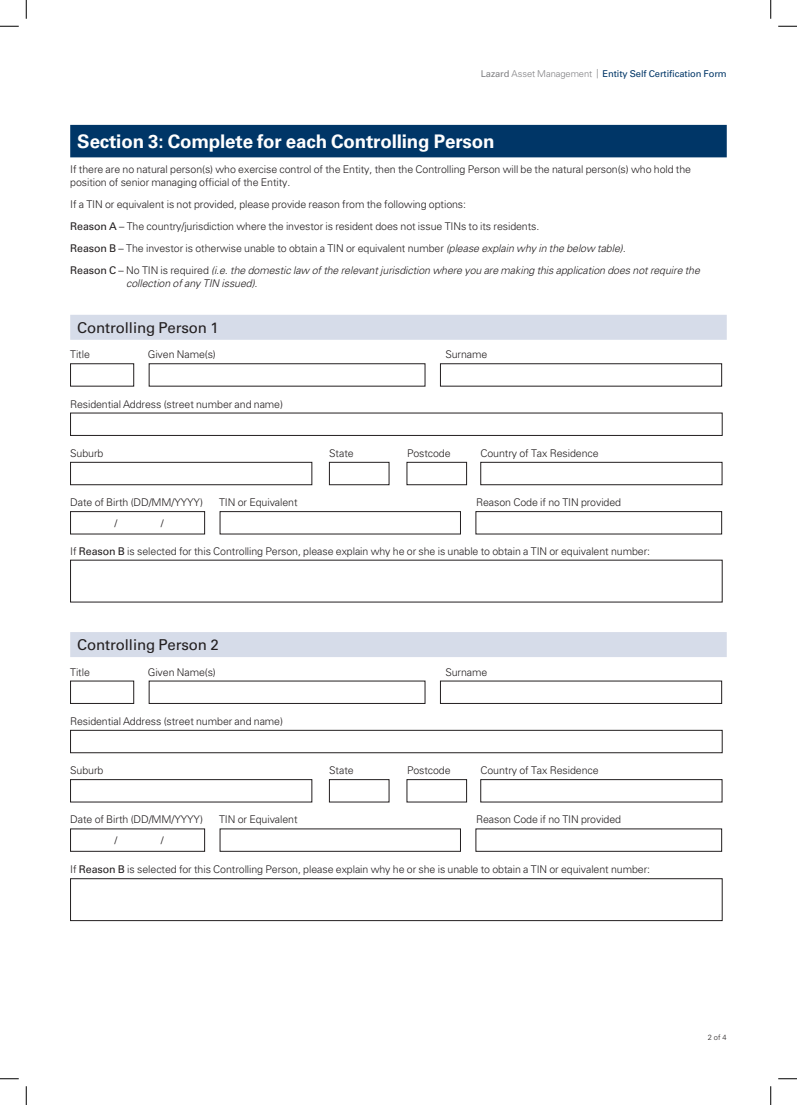
<style>
.page{position:relative;width:797px;height:1105px;background:#fff}
.page>*{position:absolute;margin:0;border:0;box-sizing:border-box;transform-origin:0 0}
.B__Head_L1{font:700 18.75px "Univers LT Std";letter-spacing:-.01em;color:#fff}
.B__Head_L2{font:15px "Univers LT Std";letter-spacing:-.01em;color:#231f20}
.C__Table___Left{font:300 10.62px/13.1px "Univers LT Std";letter-spacing:-.01em;color:#231f20}
.C__Table___Left-2{font:italic 300 10.62px/13.1px "Univers LT Std";letter-spacing:-.01em;color:#231f20}
.C__Table___Center{font:10.62px "Univers LT Std";color:#231f20}
.t1{font:9.38px "Univers LT Std";letter-spacing:-.01em;color:#003667}
.t2{font:300 7.5px "Univers LT Std";color:#231f20}
.s1{color:#808083}
.s2{font-weight:300;color:#808083}
.s3{font-weight:400}
.s4{font-style:italic}
.s5{font-weight:400;font-style:normal}
.s6{font-style:normal}
</style>
<div class="page">
<div style="left:70px;top:125px;width:656px;height:32px;background:#003667"></div>
<div style="left:70px;top:315px;width:656px;height:25px;background:#d6dce9"></div>
<div style="left:70px;top:632px;width:656px;height:25px;background:#d6dce9"></div>
<div style="left:70px;top:363px;width:64px;height:23px;border:1px solid #231f20"></div>
<div style="left:149px;top:363px;width:276px;height:23px;border:1px solid #231f20"></div>
<div style="left:440px;top:363px;width:282px;height:23px;border:1px solid #231f20"></div>
<div style="left:70px;top:413px;width:652px;height:23px;border:1px solid #231f20"></div>
<div style="left:70px;top:462px;width:242px;height:23px;border:1px solid #231f20"></div>
<div style="left:329px;top:462px;width:60px;height:23px;border:1px solid #231f20"></div>
<div style="left:406px;top:462px;width:61px;height:23px;border:1px solid #231f20"></div>
<div style="left:480px;top:462px;width:242px;height:23px;border:1px solid #231f20"></div>
<div style="left:70px;top:511px;width:135px;height:23px;border:1px solid #231f20"></div>
<div style="left:220px;top:511px;width:241px;height:23px;border:1px solid #231f20"></div>
<div style="left:475px;top:511px;width:247px;height:23px;border:1px solid #231f20"></div>
<div style="left:70px;top:681px;width:64px;height:23px;border:1px solid #231f20"></div>
<div style="left:149px;top:681px;width:276px;height:23px;border:1px solid #231f20"></div>
<div style="left:440px;top:681px;width:282px;height:23px;border:1px solid #231f20"></div>
<div style="left:70px;top:730px;width:652px;height:23px;border:1px solid #231f20"></div>
<div style="left:70px;top:779px;width:242px;height:23px;border:1px solid #231f20"></div>
<div style="left:329px;top:779px;width:60px;height:23px;border:1px solid #231f20"></div>
<div style="left:406px;top:779px;width:61px;height:23px;border:1px solid #231f20"></div>
<div style="left:480px;top:779px;width:242px;height:23px;border:1px solid #231f20"></div>
<div style="left:70px;top:828px;width:135px;height:24px;border:1px solid #231f20"></div>
<div style="left:220px;top:828px;width:241px;height:24px;border:1px solid #231f20"></div>
<div style="left:475px;top:828px;width:247px;height:24px;border:1px solid #231f20"></div>
<div style="left:70px;top:878px;width:652px;height:43px;border:1px solid #231f20"></div>
<svg style="left:0;top:25px;width:19px;height:2px"></svg>
<svg style="left:778px;top:25px;width:19px;height:2px"></svg>
<svg style="left:0;top:1078px;width:19px;height:1px"></svg>
<svg style="left:778px;top:1078px;width:19px;height:1px"></svg>
<svg style="left:25px;top:0;width:2px;height:19px"></svg>
<svg style="left:25px;top:1086px;width:2px;height:19px"></svg>
<svg style="left:770px;top:0;width:1px;height:19px"></svg>
<svg style="left:770px;top:1086px;width:1px;height:19px"></svg>
<p class="t1" style="left:481px;top:68px;width:247px"><span class="s1">Lazard</span> <span class="s2">Asset Management |</span> Entity Self Certification Form</p>
<p class="B__Head_L1" style="left:77px;top:130px;width:418px">Section 3: Complete for each Controlling Person</p>
<p class="C__Table___Left" style="left:70px;top:163px;width:622px">If there are no natural person(s) who exercise control of the Entity, then the Controlling Person will be the natural person(s) who hold the position of senior managing official of the Entity.</p>
<p class="C__Table___Left" style="left:70px;top:198px;width:397px">If a TIN or equivalent is not provided, please provide reason from the following options:</p>
<p class="C__Table___Left" style="left:70px;top:220px;width:470px"><span class="s3">Reason A</span> – The country/jurisdiction where the investor is resident does not issue TINs to its residents.</p>
<p class="C__Table___Left" style="left:70px;top:242px;width:557px"><span class="s3">Reason B</span> – The investor is otherwise unable to obtain a TIN or equivalent number <span class="s4">(please explain why in the below table).</span></p>
<p class="C__Table___Left-2" style="left:126px;top:264px;width:575px;text-indent:-56px"><span class="s5">Reason C</span> <span class="s6">– No TIN is required</span> (i.e. the domestic law of the relevant jurisdiction where you are making this application does not require the collection of any TIN issued).</p>
<p class="B__Head_L2" style="left:77px;top:318px;width:143px">Controlling Person 1</p>
<p class="C__Table___Left" style="left:70px;top:348px;width:21px">Title</p>
<p class="C__Table___Left" style="left:148px;top:348px;width:70px">Given Name(s)</p>
<p class="C__Table___Left" style="left:445px;top:348px;width:44px">Surname</p>
<p class="C__Table___Left" style="left:70px;top:397px;width:214px">Residential Address (street number and name)</p>
<p class="C__Table___Left" style="left:70px;top:446px;width:35px">Suburb</p>
<p class="C__Table___Left" style="left:329px;top:446px;width:26px">State</p>
<p class="C__Table___Left" style="left:407px;top:446px;width:45px">Postcode</p>
<p class="C__Table___Left" style="left:480px;top:446px;width:120px">Country of Tax Residence</p>
<p class="C__Table___Left" style="left:70px;top:496px;width:134px">Date of Birth (DD/MM/YYYY)</p>
<p class="C__Table___Left" style="left:219px;top:496px;width:80px">TIN or Equivalent</p>
<p class="C__Table___Left" style="left:476px;top:496px;width:146px">Reason Code if no TIN provided</p>
<p class="C__Table___Center" style="left:114px;top:517px;width:4px">/</p>
<p class="C__Table___Center" style="left:161px;top:517px;width:4px">/</p>
<p class="C__Table___Left" style="left:70px;top:545px;width:581px">If <span class="s3">Reason B</span> is selected for this Controlling Person, please explain why he or she is unable to obtain a TIN or equivalent number:</p>
<p class="B__Head_L2" style="left:77px;top:636px;width:143px">Controlling Person 2</p>
<p class="C__Table___Left" style="left:70px;top:665px;width:21px">Title</p>
<p class="C__Table___Left" style="left:148px;top:665px;width:70px">Given Name(s)</p>
<p class="C__Table___Left" style="left:445px;top:665px;width:44px">Surname</p>
<p class="C__Table___Left" style="left:70px;top:714px;width:214px">Residential Address (street number and name)</p>
<p class="C__Table___Left" style="left:70px;top:764px;width:35px">Suburb</p>
<p class="C__Table___Left" style="left:329px;top:764px;width:26px">State</p>
<p class="C__Table___Left" style="left:407px;top:764px;width:45px">Postcode</p>
<p class="C__Table___Left" style="left:480px;top:764px;width:120px">Country of Tax Residence</p>
<p class="C__Table___Left" style="left:70px;top:813px;width:134px">Date of Birth (DD/MM/YYYY)</p>
<p class="C__Table___Left" style="left:219px;top:813px;width:80px">TIN or Equivalent</p>
<p class="C__Table___Left" style="left:476px;top:813px;width:146px">Reason Code if no TIN provided</p>
<p class="C__Table___Center" style="left:114px;top:834px;width:4px">/</p>
<p class="C__Table___Center" style="left:161px;top:834px;width:4px">/</p>
<p class="C__Table___Left" style="left:70px;top:862px;width:581px">If <span class="s3">Reason B</span> is selected for this Controlling Person, please explain why he or she is unable to obtain a TIN or equivalent number:</p>
<p class="t2" style="left:707px;top:1033px;width:21px">2 of 4</p>
</div>
